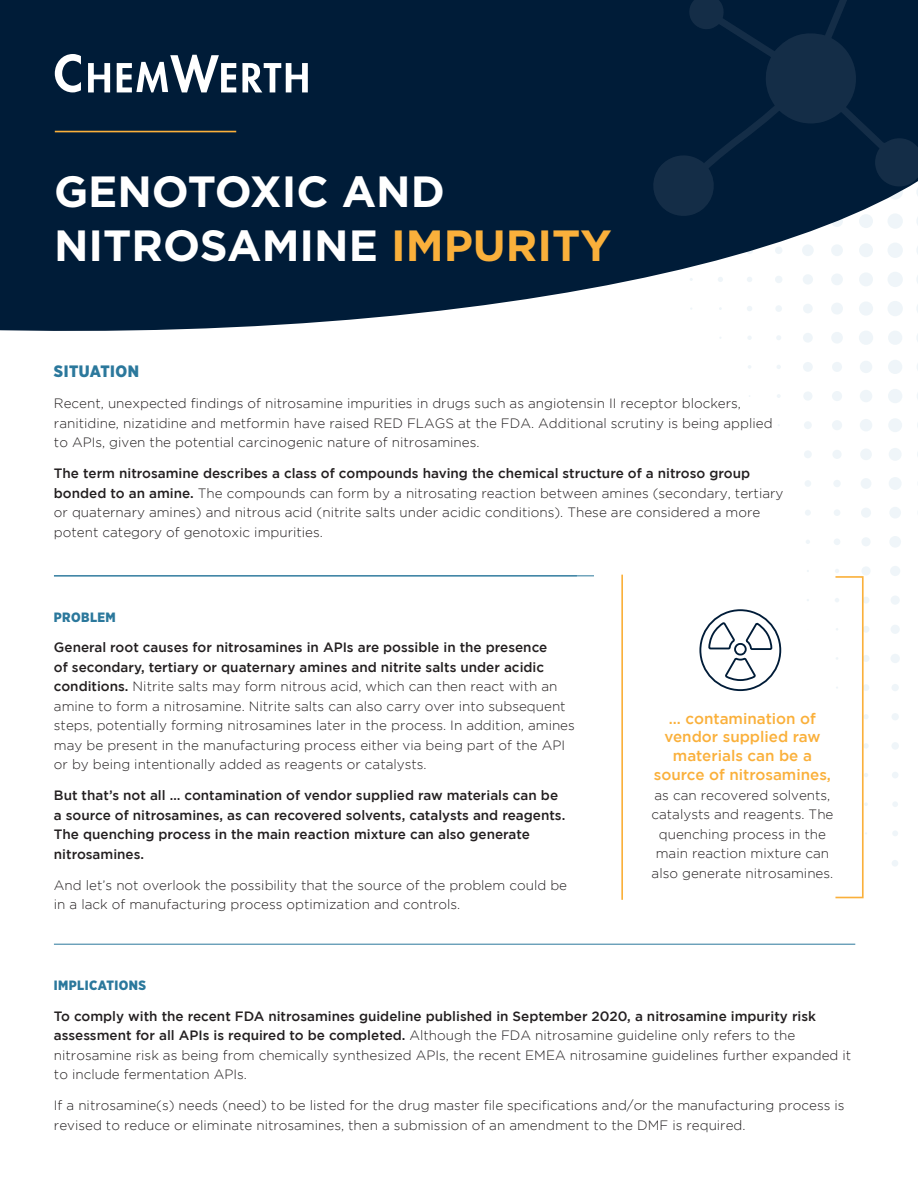
<style>
.page{position:relative;width:918px;height:1188px;background:#fff}
.page>*{position:absolute;margin:0;border:0;box-sizing:border-box;transform-origin:0 0}
.t1{font:700 43.65px/54px "Gotham";color:#fff}
.t2{font:900 16.5px "Gotham Narrow";letter-spacing:.03em;color:#2b789c}
.t3{font:500 15.15px/18.8px "Gotham";color:#fab03b;text-align:center}
.t4{font:300 13.5px/19.5px "Gotham";color:#231f20}
.t5{font:500 13.5px/19.5px "Gotham";color:#231f20}
.t6{font:900 13.5px "Gotham Narrow";letter-spacing:.03em;color:#2b789c}
.s1{color:#fab03b}
.s2{font-weight:500}
</style>
<div class="page">
<svg style="left:806px;top:540px;width:4px;height:4px"></svg>
<svg style="left:805px;top:510px;width:6px;height:6px"></svg>
<div style="left:805px;top:480px;width:6px;height:7px;background:#eff5f9;border-radius:50%"></div>
<div style="left:804px;top:450px;width:8px;height:8px;background:#eff5f9;border-radius:50%"></div>
<div style="left:804px;top:421px;width:8px;height:8px;background:#eff5f9;border-radius:50%"></div>
<div style="left:803px;top:391px;width:9px;height:10px;background:#eff5f9;border-radius:50%"></div>
<div style="left:803px;top:362px;width:10px;height:10px;background:#eff5f9;border-radius:50%"></div>
<svg style="left:777px;top:365px;width:4px;height:4px"></svg>
<div style="left:892px;top:860px;width:6px;height:7px;background:#eff5f9;border-radius:50%"></div>
<svg style="left:892px;top:831px;width:6px;height:5px"></svg>
<svg style="left:892px;top:802px;width:6px;height:5px"></svg>
<svg style="left:864px;top:773px;width:4px;height:4px"></svg>
<div style="left:892px;top:772px;width:7px;height:6px;background:#eff5f9;border-radius:50%"></div>
<svg style="left:864px;top:743px;width:5px;height:5px"></svg>
<div style="left:891px;top:742px;width:8px;height:8px;background:#eff5f9;border-radius:50%"></div>
<svg style="left:864px;top:714px;width:4px;height:5px"></svg>
<div style="left:892px;top:713px;width:7px;height:7px;background:#eff5f9;border-radius:50%"></div>
<div style="left:863px;top:684px;width:6px;height:7px;background:#eff5f9;border-radius:50%"></div>
<div style="left:892px;top:684px;width:7px;height:7px;background:#eff5f9;border-radius:50%"></div>
<div style="left:863px;top:655px;width:7px;height:7px;background:#eff5f9;border-radius:50%"></div>
<div style="left:891px;top:654px;width:9px;height:9px;background:#eff5f9;border-radius:50%"></div>
<div style="left:863px;top:626px;width:6px;height:7px;background:#eff5f9;border-radius:50%"></div>
<div style="left:891px;top:625px;width:9px;height:9px;background:#eff5f9;border-radius:50%"></div>
<div style="left:863px;top:597px;width:6px;height:7px;background:#eff5f9;border-radius:50%"></div>
<div style="left:891px;top:596px;width:9px;height:9px;background:#eff5f9;border-radius:50%"></div>
<div style="left:861px;top:566px;width:10px;height:10px;background:#eff5f9;border-radius:50%"></div>
<div style="left:890px;top:566px;width:10px;height:10px;background:#eff5f9;border-radius:50%"></div>
<div style="left:861px;top:537px;width:10px;height:9px;background:#eff5f9;border-radius:50%"></div>
<div style="left:889px;top:536px;width:12px;height:12px;background:#eff5f9;border-radius:50%"></div>
<div style="left:861px;top:508px;width:10px;height:10px;background:#eff5f9;border-radius:50%"></div>
<div style="left:889px;top:507px;width:12px;height:12px;background:#eff5f9;border-radius:50%"></div>
<div style="left:861px;top:478px;width:10px;height:11px;background:#eff5f9;border-radius:50%"></div>
<div style="left:889px;top:477px;width:13px;height:13px;background:#eff5f9;border-radius:50%"></div>
<div style="left:860px;top:448px;width:12px;height:12px;background:#eff5f9;border-radius:50%"></div>
<div style="left:889px;top:448px;width:13px;height:13px;background:#eff5f9;border-radius:50%"></div>
<div style="left:860px;top:419px;width:12px;height:12px;background:#eff5f9;border-radius:50%"></div>
<div style="left:888px;top:418px;width:14px;height:14px;background:#eff5f9;border-radius:50%"></div>
<div style="left:860px;top:390px;width:12px;height:12px;background:#eff5f9;border-radius:50%"></div>
<div style="left:888px;top:389px;width:14px;height:14px;background:#eff5f9;border-radius:50%"></div>
<div style="left:860px;top:361px;width:12px;height:12px;background:#eff5f9;border-radius:50%"></div>
<div style="left:888px;top:360px;width:14px;height:14px;background:#eff5f9;border-radius:50%"></div>
<div style="left:859px;top:331px;width:14px;height:14px;background:#eff5f9;border-radius:50%"></div>
<div style="left:888px;top:331px;width:14px;height:14px;background:#eff5f9;border-radius:50%"></div>
<svg style="left:835px;top:569px;width:4px;height:4px"></svg>
<div style="left:834px;top:538px;width:6px;height:7px;background:#eff5f9;border-radius:50%"></div>
<div style="left:834px;top:509px;width:6px;height:7px;background:#eff5f9;border-radius:50%"></div>
<div style="left:833px;top:480px;width:8px;height:7px;background:#eff5f9;border-radius:50%"></div>
<div style="left:832px;top:450px;width:10px;height:9px;background:#eff5f9;border-radius:50%"></div>
<div style="left:832px;top:420px;width:10px;height:10px;background:#eff5f9;border-radius:50%"></div>
<div style="left:832px;top:391px;width:10px;height:10px;background:#eff5f9;border-radius:50%"></div>
<div style="left:832px;top:362px;width:10px;height:10px;background:#eff5f9;border-radius:50%"></div>
<svg style="left:0;top:0;width:918px;height:343px;fill:#001c38"></svg>
<svg style="left:55px;top:54px;width:26px;height:38px"></svg>
<svg style="left:88px;top:63px;width:22px;height:29px"></svg>
<svg style="left:117px;top:55px;width:119px;height:37px"></svg>
<svg style="left:242px;top:63px;width:66px;height:29px"></svg>
<hr style="left:54px;top:944px;width:801px;height:1px;background:#2b789c">
<hr style="left:54px;top:576px;width:540px;height:1px;background:#2b789c">
<svg style="left:621px;top:574px;width:243px;height:326px"></svg>
<hr style="left:55px;top:131px;width:181px;height:1px;background:#fab03b">
<svg style="left:650px;top:0;width:268px;height:218px;background:#09243f"></svg>
<svg style="left:707px;top:621px;width:66px;height:111px"></svg>
<div style="left:699px;top:609px;width:82px;height:82px;border:2px solid #001c38;border-radius:50%"></div>
<p class="t1" style="left:54px;top:163px;width:559px">GENOTOXIC AND<br>NITROSAMINE <span class="s1">IMPURITY</span></p>
<p class="t2" style="left:54px;top:361px;width:87px">SITUATION</p>
<p class="t4" style="left:54px;top:394px;width:720px">Recent, unexpected findings of nitrosamine impurities in drugs such as angiotensin II receptor blockers, ranitidine, nizatidine and metformin have raised RED FLAGS at the FDA. Additional scrutiny is being applied to APIs, given the potential carcinogenic nature of nitrosamines.</p>
<p class="t4" style="left:54px;top:464px;width:731px"><span class="s2">The term nitrosamine describes a class of compounds having the chemical structure of a nitroso group bonded to an amine.</span> The compounds can form by a nitrosating reaction between amines (secondary, tertiary or quaternary amines) and nitrous acid (nitrite salts under acidic conditions). These are considered a more potent category of genotoxic impurities.</p>
<p class="t6" style="left:54px;top:608px;width:63px">PROBLEM</p>
<p class="t4" style="left:54px;top:638px;width:522px"><span class="s2">General root causes for nitrosamines in APIs are possible in the presence<br>of secondary, tertiary or quaternary amines and nitrite salts under acidic conditions.</span> Nitrite salts may form nitrous acid, which can then react with an amine to form a nitrosamine. Nitrite salts can also carry over into subsequent steps, potentially forming nitrosamines later in the process. In addition, amines may be present in the manufacturing process either via being part of the API or by being intentionally added as reagents or catalysts.</p>
<p class="t5" style="left:54px;top:786px;width:513px">But that’s not all … contamination of vendor supplied raw materials can be a source of nitrosamines, as can recovered solvents, catalysts and reagents.<br>The quenching process in the main reaction mixture can also generate nitrosamines.</p>
<p class="t4" style="left:54px;top:875px;width:515px">And let’s not overlook the possibility that the source of the problem could be in a lack of manufacturing process optimization and controls.</p>
<p class="t3" style="left:654px;top:709px;width:179px">… contamination of vendor supplied raw materials can be a source of nitrosamines,</p>
<p class="t4" style="left:651px;top:785px;width:184px;text-align:center">as can recovered solvents, catalysts and reagents. The quenching process in the main reaction mixture can also generate nitrosamines.</p>
<p class="t6" style="left:54px;top:976px;width:94px">IMPLICATIONS</p>
<p class="t4" style="left:54px;top:1006px;width:799px"><span class="s2">To comply with the recent FDA nitrosamines guideline published in September 2020, a nitrosamine impurity risk assessment for all APIs is required to be completed.</span> Although the FDA nitrosamine guideline only refers to the nitrosamine risk as being from chemically synthesized APIs, the recent EMEA nitrosamine guidelines further expanded it to include fermentation APIs.</p>
<p class="t4" style="left:54px;top:1096px;width:792px">If a nitrosamine(s) needs (need) to be listed for the drug master file specifications and/or the manufacturing process is revised to reduce or eliminate nitrosamines, then a submission of an amendment to the DMF is required.</p>
</div>
